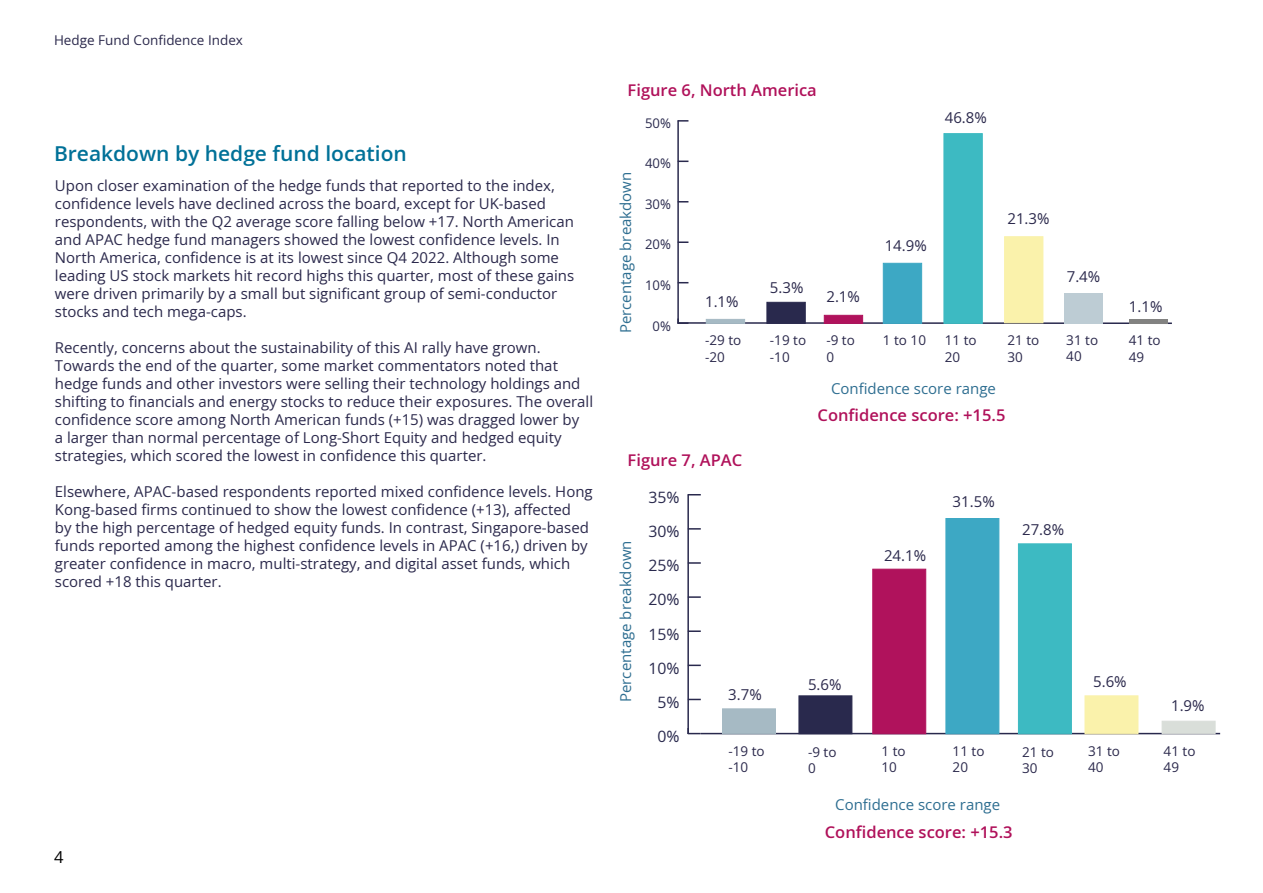
<style>
.page{position:relative;width:1263px;height:893px;background:#fff}
.page>*{position:absolute;margin:0;border:0;box-sizing:border-box;transform-origin:0 0}
.t1{font:600 21px "Open Sans";color:#007198}
.t2{font:600 16.5px "Open Sans";color:#b0115a}
.t3{font:16.5px "Open Sans";color:#000}
.t4{font:15.6px "Open Sans";color:#29294d}
.t5{font:15px/18px "Open Sans";color:#2b294c}
.t6{font:15px "Open Sans";color:#2e6e91}
.t7{font:13.5px/16.2px "Open Sans";color:#2b294c}
.t8{font:13.2px "Open Sans";color:#29294d}
</style>
<div class="page">
<hr style="left:678px;top:322px;width:494px;height:2px;background:#29294d">
<hr style="left:677px;top:120px;width:2px;height:204px;background:#29294d">
<svg style="left:677px;top:319px;width:11px;height:5px"></svg>
<svg style="left:678px;top:241px;width:10px;height:2px"></svg>
<svg style="left:678px;top:201px;width:10px;height:2px"></svg>
<svg style="left:679px;top:120px;width:9px;height:2px"></svg>
<div style="left:1129px;top:319px;width:39px;height:5px;background:#828281"></div>
<div style="left:1064px;top:294px;width:39px;height:30px;background:#bdccd4"></div>
<div style="left:1004px;top:236px;width:39px;height:87px;background:#faf2ab"></div>
<div style="left:943px;top:133px;width:40px;height:191px;background:#3dbac2;border:1px solid #3dbac2"></div>
<div style="left:883px;top:263px;width:39px;height:61px;background:#3da8c4;border:1px solid #3da8c4"></div>
<div style="left:824px;top:315px;width:39px;height:9px;background:#b0125c;border:1px solid #b0125c"></div>
<div style="left:766px;top:302px;width:40px;height:22px;background:#29294d;border:1px solid #29294d"></div>
<div style="left:706px;top:319px;width:39px;height:5px;background:#a6bac4"></div>
<hr style="left:701px;top:733px;width:519px;height:1px;background:#29294d">
<hr style="left:687px;top:494px;width:2px;height:240px;background:#29294d">
<svg style="left:687px;top:728px;width:14px;height:6px"></svg>
<svg style="left:689px;top:699px;width:12px;height:1px"></svg>
<svg style="left:689px;top:665px;width:12px;height:1px"></svg>
<svg style="left:689px;top:630px;width:12px;height:2px"></svg>
<svg style="left:689px;top:596px;width:12px;height:2px"></svg>
<svg style="left:689px;top:562px;width:12px;height:2px"></svg>
<svg style="left:689px;top:528px;width:12px;height:2px"></svg>
<svg style="left:689px;top:494px;width:12px;height:1px"></svg>
<div style="left:1162px;top:721px;width:53px;height:13px;background:#d9ded9;border:1px solid #d9ded9"></div>
<div style="left:1085px;top:695px;width:53px;height:39px;background:#faf2ab;border:1px solid #faf2ab"></div>
<div style="left:1018px;top:543px;width:54px;height:191px;background:#3dbac2"></div>
<div style="left:945px;top:518px;width:54px;height:216px;background:#3da8c4;border:1px solid #3da8c4"></div>
<div style="left:872px;top:569px;width:54px;height:165px;background:#b0125c;border:1px solid #b0125c"></div>
<div style="left:798px;top:695px;width:54px;height:39px;background:#29294d;border:1px solid #29294d"></div>
<div style="left:722px;top:708px;width:54px;height:26px;background:#a6bac4;border:1px solid #a6bac4"></div>
<p class="t7" style="left:54px;top:32px;width:191px">Hedge Fund Confidence Index</p>
<h1 class="t1" style="left:54px;top:139px;width:354px">Breakdown by hedge fund location</h1>
<p class="t5" style="left:55px;top:176px;width:521px">Upon closer examination of the hedge funds that reported to the index, confidence levels have declined across the board, except for UK-based respondents, with the Q2 average score falling below +17. North American and APAC hedge fund managers showed the lowest confidence levels. In North America, confidence is at its lowest since Q4 2022. Although some leading US stock markets hit record highs this quarter, most of these gains were driven primarily by a small but significant group of semi-conductor stocks and tech mega-caps.</p>
<p class="t5" style="left:55px;top:338px;width:540px">Recently, concerns about the sustainability of this AI rally have grown.<br>Towards the end of the quarter, some market commentators noted that hedge funds and other investors were selling their technology holdings and shifting to financials and energy stocks to reduce their exposures. The overall confidence score among North American funds (+15) was dragged lower by<br>a larger than normal percentage of Long-Short Equity and hedged equity strategies, which scored the lowest in confidence this quarter.</p>
<p class="t5" style="left:55px;top:482px;width:539px">Elsewhere, APAC-based respondents reported mixed confidence levels. Hong Kong-based firms continued to show the lowest confidence (+13), affected<br>by the high percentage of hedged equity funds. In contrast, Singapore-based funds reported among the highest confidence levels in APAC (+16,) driven by greater confidence in macro, multi-strategy, and digital asset funds, which scored +18 this quarter.</p>
<p class="t3" style="left:54px;top:846px;width:11px">4</p>
<p class="t2" style="left:628px;top:79px;width:191px">Figure 6, North America</p>
<p class="t8" style="left:645px;top:114px;width:27px">50%</p>
<p class="t6" style="left:615px;top:333px;width:163px;rotate:-90deg">Percentage breakdown</p>
<p class="t8" style="left:645px;top:154px;width:27px">40%</p>
<p class="t8" style="left:645px;top:195px;width:27px">30%</p>
<p class="t8" style="left:645px;top:236px;width:27px">20%</p>
<p class="t8" style="left:645px;top:276px;width:27px">10%</p>
<p class="t8" style="left:653px;top:317px;width:20px">0%</p>
<p class="t5" style="left:705px;top:292px;width:35px">1.1%</p>
<p class="t5" style="left:770px;top:278px;width:35px">5.3%</p>
<p class="t5" style="left:826px;top:287px;width:35px">2.1%</p>
<p class="t5" style="left:945px;top:108px;width:44px">46.8%</p>
<p class="t5" style="left:885px;top:237px;width:44px">14.9%</p>
<p class="t5" style="left:1007px;top:209px;width:44px">21.3%</p>
<p class="t5" style="left:1067px;top:267px;width:35px">7.4%</p>
<p class="t5" style="left:1129px;top:297px;width:35px">1.1%</p>
<p class="t7" style="left:705px;top:332px;width:38px">-29 to -20</p>
<p class="t7" style="left:826px;top:332px;width:30px">-9 to<br>0</p>
<p class="t7" style="left:1007px;top:332px;width:33px">21 to<br>30</p>
<p class="t7" style="left:1066px;top:332px;width:33px">31 to<br>40</p>
<p class="t7" style="left:1129px;top:332px;width:33px">41 to<br>49</p>
<p class="t6" style="left:831px;top:378px;width:166px">Confidence score range</p>
<p class="t7" style="left:770px;top:332px;width:38px">-19 to</p>
<p class="t7" style="left:883px;top:332px;width:45px">1 to 10</p>
<p class="t7" style="left:770px;top:348px;width:21px">-10</p>
<p class="t7" style="left:945px;top:332px;width:33px">11 to<br>20</p>
<p class="t2" style="left:628px;top:449px;width:116px">Figure 7, APAC</p>
<p class="t4" style="left:648px;top:486px;width:33px">35%</p>
<p class="t6" style="left:615px;top:702px;width:163px;rotate:-90deg">Percentage breakdown</p>
<p class="t4" style="left:648px;top:521px;width:33px">30%</p>
<p class="t4" style="left:648px;top:555px;width:33px">25%</p>
<p class="t4" style="left:648px;top:589px;width:33px">20%</p>
<p class="t4" style="left:648px;top:623px;width:33px">15%</p>
<p class="t4" style="left:648px;top:658px;width:33px">10%</p>
<p class="t4" style="left:658px;top:692px;width:24px">5%</p>
<p class="t4" style="left:658px;top:726px;width:24px">0%</p>
<p class="t5" style="left:728px;top:685px;width:35px">3.7%</p>
<p class="t2" style="left:818px;top:404px;width:189px">Confidence score: +15.5</p>
<p class="t5" style="left:884px;top:546px;width:44px">24.1%</p>
<p class="t5" style="left:953px;top:493px;width:44px">31.5%</p>
<p class="t5" style="left:1022px;top:521px;width:44px">27.8%</p>
<p class="t5" style="left:808px;top:675px;width:35px">5.6%</p>
<p class="t5" style="left:1093px;top:673px;width:35px">5.6%</p>
<p class="t5" style="left:1171px;top:696px;width:35px">1.9%</p>
<p class="t7" style="left:728px;top:743px;width:38px">-19 to -10</p>
<p class="t7" style="left:1022px;top:744px;width:33px">21 to<br>30</p>
<p class="t7" style="left:1088px;top:743px;width:33px">31 to<br>40</p>
<p class="t7" style="left:1163px;top:743px;width:33px">41 to<br>49</p>
<p class="t7" style="left:808px;top:744px;width:30px">-9 to<br>0</p>
<p class="t7" style="left:953px;top:743px;width:33px">11 to<br>20</p>
<p class="t7" style="left:881px;top:743px;width:26px">1 to<br>10</p>
<p class="t6" style="left:835px;top:794px;width:166px">Confidence score range</p>
<p class="t2" style="left:825px;top:821px;width:189px">Confidence score: +15.3</p>
</div>
